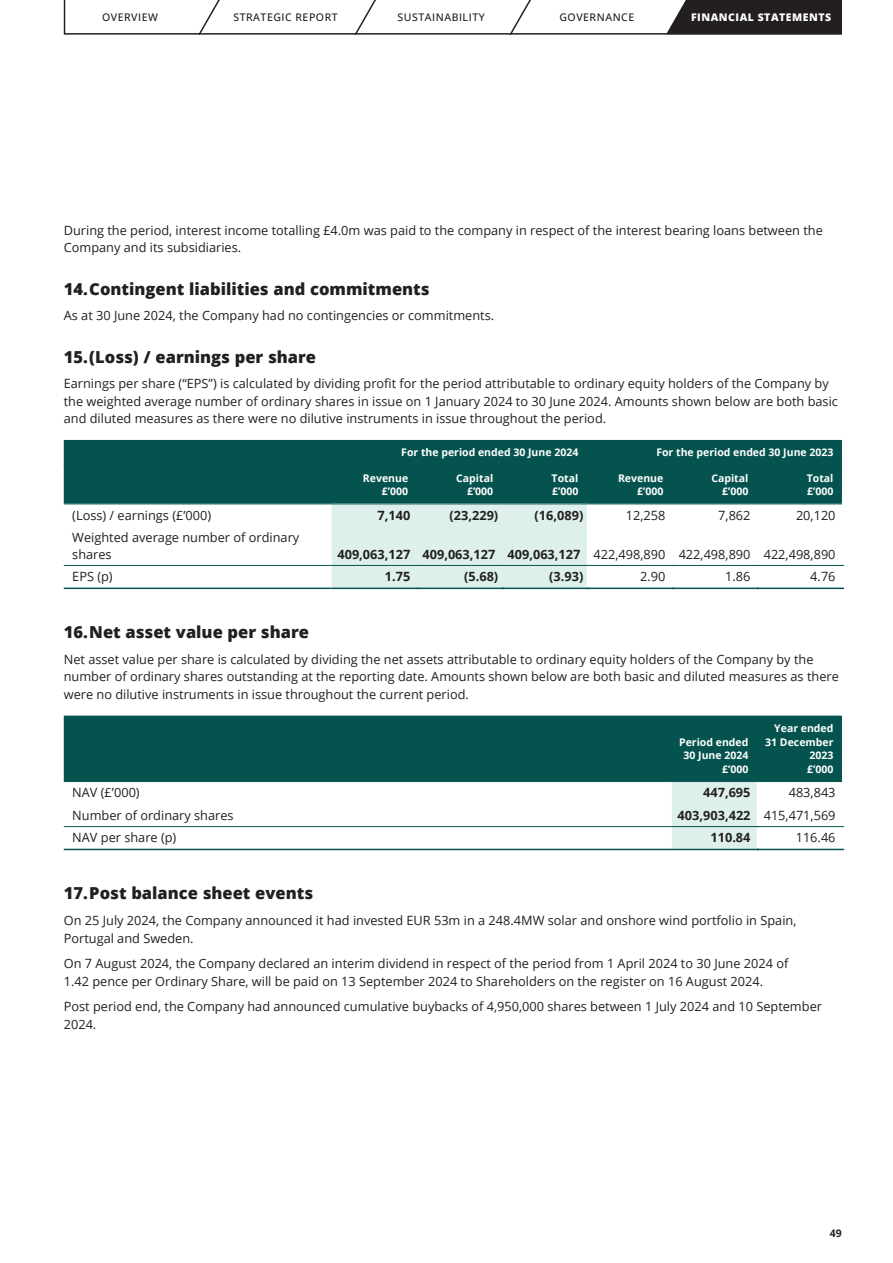
<style>
.page{position:relative;width:893px;height:1263px;background:#fff}
.page>*{position:absolute;margin:0;border:0;box-sizing:border-box;transform-origin:0 0}
.HEADING_1{font:800 16.5px "Open Sans";color:#231f20}
.TEXT{font:12.75px/17.2px "Open Sans";color:#231f20}
.TABLE_stub_RULE{font:12.75px/16.5px "Open Sans";color:#231f20}
.TABLE_column_RULE{font:700 12.75px "Open Sans";color:#231f20}
.TABLE_column_RULE-2{font:12.75px "Open Sans";color:#231f20}
.TABLE_stub{font:12.75px "Open Sans";color:#231f20}
.TABLE_column{font:700 12.75px "Open Sans";color:#231f20}
.TABLE_column-2{font:12.75px "Open Sans";color:#231f20}
.TABLE_column_TOTAL{font:700 12.75px "Open Sans";color:#231f20}
.TABLE_stub_TOTAL{font:12.75px "Open Sans";color:#231f20}
.TABLE_column_TOTAL-2{font:12.75px "Open Sans";color:#231f20}
.TABLE_heading{font:700 10.5px/13.5px "Open Sans";color:#fff;text-align:right}
.t1{font:500 10.5px "Open Sans";letter-spacing:.05em;color:#231f20}
.t2{font:800 10.5px "Open Sans";letter-spacing:.05em;color:#fff}
.t3{font:700 10.5px "Open Sans";color:#231f20}
</style>
<div class="page">
<svg style="left:64px;top:0;width:778px;height:35px"></svg>
<div style="left:64px;top:440px;width:778px;height:63px;background:#05534e"></div>
<div style="left:332px;top:504px;width:255px;height:84px;background:#ddf0eb"></div>
<hr style="left:64px;top:465px;width:268px;height:1px;background:#05534e">
<hr style="left:332px;top:465px;width:255px;height:1px;background:#05534e">
<hr style="left:587px;top:465px;width:255px;height:1px;background:#05534e">
<hr style="left:64px;top:503px;width:268px;height:1px;background:#05534e">
<hr style="left:332px;top:503px;width:85px;height:1px;background:#05534e">
<hr style="left:417px;top:503px;width:85px;height:1px;background:#05534e">
<hr style="left:502px;top:503px;width:85px;height:1px;background:#05534e">
<hr style="left:587px;top:503px;width:85px;height:1px;background:#05534e">
<hr style="left:672px;top:503px;width:85px;height:1px;background:#05534e">
<hr style="left:757px;top:503px;width:85px;height:1px;background:#05534e">
<hr style="left:64px;top:565px;width:268px;height:1px;background:#05534e">
<hr style="left:332px;top:565px;width:87px;height:1px;background:#05534e">
<hr style="left:417px;top:565px;width:87px;height:1px;background:#05534e">
<hr style="left:502px;top:565px;width:87px;height:1px;background:#05534e">
<hr style="left:587px;top:565px;width:87px;height:1px;background:#05534e">
<hr style="left:672px;top:565px;width:87px;height:1px;background:#05534e">
<hr style="left:757px;top:565px;width:87px;height:1px;background:#05534e">
<hr style="left:64px;top:588px;width:268px;height:1px;background:#05534e">
<hr style="left:332px;top:588px;width:87px;height:1px;background:#05534e">
<hr style="left:417px;top:588px;width:87px;height:1px;background:#05534e">
<hr style="left:502px;top:588px;width:87px;height:1px;background:#05534e">
<hr style="left:587px;top:588px;width:87px;height:1px;background:#05534e">
<hr style="left:672px;top:588px;width:87px;height:1px;background:#05534e">
<hr style="left:757px;top:588px;width:87px;height:1px;background:#05534e">
<div style="left:64px;top:716px;width:778px;height:65px;background:#05534e"></div>
<div style="left:672px;top:782px;width:85px;height:67px;background:#ddf0eb"></div>
<hr style="left:64px;top:781px;width:608px;height:1px;background:#05534e">
<hr style="left:672px;top:781px;width:85px;height:1px;background:#05534e">
<hr style="left:757px;top:781px;width:85px;height:1px;background:#05534e">
<hr style="left:64px;top:826px;width:608px;height:1px;background:#05534e">
<hr style="left:672px;top:826px;width:87px;height:1px;background:#05534e">
<hr style="left:757px;top:826px;width:87px;height:1px;background:#05534e">
<hr style="left:64px;top:849px;width:608px;height:1px;background:#05534e">
<hr style="left:672px;top:849px;width:87px;height:1px;background:#05534e">
<hr style="left:757px;top:849px;width:87px;height:1px;background:#05534e">
<p class="t1" style="left:102px;top:10px;width:57px">OVERVIEW</p>
<p class="t1" style="left:233px;top:10px;width:106px">STRATEGIC REPORT</p>
<p class="t1" style="left:398px;top:10px;width:89px">SUSTAINABILITY</p>
<p class="t1" style="left:559px;top:10px;width:76px">GOVERNANCE</p>
<p class="t2" style="left:691px;top:9px;width:142px">FINANCIAL STATEMENTS</p>
<p class="TEXT" style="left:64px;top:222px;width:760px">During the period, interest income totalling £4.0m was paid to the company in respect of the interest bearing loans between the<br>Company and its subsidiaries.</p>
<p class="HEADING_1" style="left:64px;top:276px;width:367px">14.Contingent liabilities and commitments</p>
<p class="TEXT" style="left:64px;top:307px;width:432px">As at 30 June 2024, the Company had no contingencies or commitments.</p>
<p class="HEADING_1" style="left:64px;top:344px;width:254px">15.(Loss) / earnings per share</p>
<p class="TEXT" style="left:64px;top:375px;width:776px">Earnings per share (“EPS”) is calculated by dividing profit for the period attributable to ordinary equity holders of the Company by the weighted average number of ordinary shares in issue on 1 January 2024 to 30 June 2024. Amounts shown below are both basic and diluted measures as there were no dilutive instruments in issue throughout the period.</p>
<p class="TABLE_heading" style="left:401px;top:446px;width:179px">For the period ended 30 June 2024</p>
<p class="TABLE_heading" style="left:656px;top:446px;width:179px">For the period ended 30 June 2023</p>
<p class="TABLE_heading" style="left:363px;top:471px;width:47px">Revenue £’000</p>
<p class="TABLE_heading" style="left:456px;top:471px;width:38px">Capital £’000</p>
<p class="TABLE_heading" style="left:552px;top:471px;width:28px;text-align:left">Total £’000</p>
<p class="TABLE_heading" style="left:618px;top:471px;width:47px">Revenue £’000</p>
<p class="TABLE_heading" style="left:711px;top:471px;width:38px">Capital £’000</p>
<p class="TABLE_heading" style="left:807px;top:471px;width:28px;text-align:left">Total £’000</p>
<p class="TABLE_stub" style="left:72px;top:506px;width:140px">(Loss) / earnings (£’000)</p>
<p class="TABLE_column" style="left:378px;top:506px;width:34px">7,140</p>
<p class="TABLE_column" style="left:450px;top:506px;width:50px">(23,229)</p>
<p class="TABLE_column" style="left:535px;top:506px;width:50px">(16,089)</p>
<p class="TABLE_column-2" style="left:626px;top:506px;width:41px">12,258</p>
<p class="TABLE_column-2" style="left:718px;top:506px;width:34px">7,862</p>
<p class="TABLE_column-2" style="left:796px;top:506px;width:41px">20,120</p>
<p class="TABLE_stub_RULE" style="left:72px;top:529px;width:228px">Weighted average number of ordinary shares</p>
<p class="TABLE_column_RULE" style="left:337px;top:545px;width:74px">409,063,127</p>
<p class="TABLE_column_RULE" style="left:422px;top:545px;width:74px">409,063,127</p>
<p class="TABLE_column_RULE" style="left:507px;top:545px;width:74px">409,063,127</p>
<p class="TABLE_column_RULE-2" style="left:594px;top:545px;width:73px">422,498,890</p>
<p class="TABLE_column_RULE-2" style="left:679px;top:545px;width:73px">422,498,890</p>
<p class="TABLE_column_RULE-2" style="left:764px;top:545px;width:73px">422,498,890</p>
<p class="TABLE_stub_TOTAL" style="left:72px;top:568px;width:42px">EPS (p)</p>
<p class="TABLE_column_TOTAL" style="left:385px;top:568px;width:27px">1.75</p>
<p class="TABLE_column_TOTAL" style="left:464px;top:568px;width:36px">(5.68)</p>
<p class="TABLE_column_TOTAL" style="left:549px;top:568px;width:36px">(3.93)</p>
<p class="TABLE_column_TOTAL-2" style="left:640px;top:568px;width:27px">2.90</p>
<p class="TABLE_column_TOTAL-2" style="left:725px;top:568px;width:27px">1.86</p>
<p class="TABLE_column_TOTAL-2" style="left:810px;top:568px;width:27px">4.76</p>
<p class="HEADING_1" style="left:64px;top:620px;width:247px">16.Net asset value per share</p>
<p class="TEXT" style="left:64px;top:650px;width:777px">Net asset value per share is calculated by dividing the net assets attributable to ordinary equity holders of the Company by the number of ordinary shares outstanding at the reporting date. Amounts shown below are both basic and diluted measures as there were no dilutive instruments in issue throughout the current period.</p>
<p class="TABLE_heading" style="left:679px;top:735px;width:71px">Period ended<br>30 June 2024 £’000</p>
<p class="TABLE_heading" style="left:765px;top:721px;width:70px">Year ended<br>31 December<br>2023<br>£’000</p>
<p class="TABLE_stub" style="left:72px;top:784px;width:69px">NAV (£’000)</p>
<p class="TABLE_column" style="left:703px;top:784px;width:49px">447,695</p>
<p class="TABLE_column-2" style="left:789px;top:784px;width:48px">483,843</p>
<p class="TABLE_stub_RULE" style="left:72px;top:807px;width:163px">Number of ordinary shares</p>
<p class="TABLE_column_RULE" style="left:678px;top:806px;width:74px">403,903,422</p>
<p class="TABLE_column_RULE-2" style="left:764px;top:806px;width:73px">415,471,569</p>
<p class="TABLE_stub_TOTAL" style="left:72px;top:829px;width:106px">NAV per share (p)</p>
<p class="TABLE_column_TOTAL" style="left:710px;top:829px;width:42px">110.84</p>
<p class="TABLE_column_TOTAL-2" style="left:796px;top:829px;width:41px">116.46</p>
<p class="HEADING_1" style="left:64px;top:881px;width:251px">17.Post balance sheet events</p>
<p class="TEXT" style="left:64px;top:912px;width:734px">On 25 July 2024, the Company announced it had invested EUR 53m in a 248.4MW solar and onshore wind portfolio in Spain,<br>Portugal and Sweden.</p>
<p class="TEXT" style="left:64px;top:955px;width:726px">On 7 August 2024, the Company declared an interim dividend in respect of the period from 1 April 2024 to 30 June 2024 of<br>1.42 pence per Ordinary Share, will be paid on 13 September 2024 to Shareholders on the register on 16 August 2024.</p>
<p class="TEXT" style="left:64px;top:998px;width:760px">Post period end, the Company had announced cumulative buybacks of 4,950,000 shares between 1 July 2024 and 10 September<br>2024.</p>
<p class="t3" style="left:830px;top:1226px;width:13px">49</p>
</div>
